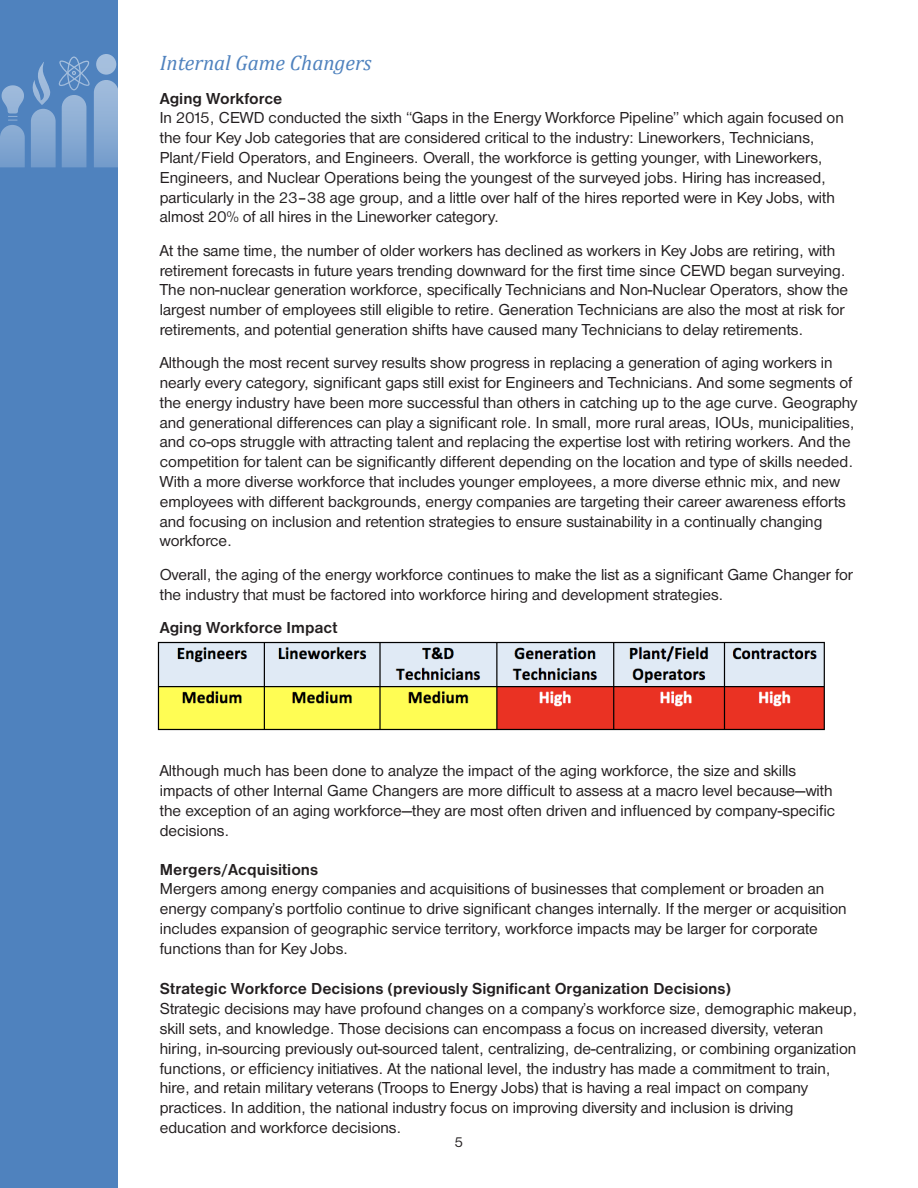
<style>
.page{position:relative;width:918px;height:1188px;background:#fff}
.page>*{position:absolute;margin:0;border:0;box-sizing:border-box;transform-origin:0 0}
.main{font:italic 21px "Cambria";color:#4f82be}
.main-2{font:16.5px/19.8px "Nimbus San D";color:#231f20}
.main-3{font:700 16.5px "Nimbus San D";color:#231f20}
.t1{font:15px "Nimbus San D";color:#231f20}
.s1{font-weight:700}
</style>
<div class="page">
<div style="left:0;top:0;width:118px;height:1188px;background:#4f82be"></div>
<div style="left:96px;top:54px;width:20px;height:21px;background:#a6c0de;border-radius:50%"></div>
<div style="left:67px;top:57px;width:14px;height:33px;border:1px solid #fff;border-radius:50%"></div>
<svg style="left:0;top:58px;width:118px;height:109px"></svg>
<img style="left:157px;top:641px;width:668px;height:90px">
<p class="main" style="left:160px;top:50px;width:213px">Internal Game Changers</p>
<p class="main-2" style="left:160px;top:88px;width:686px"><span class="s1">Aging Workforce<br></span>In 2015, CEWD conducted the sixth “Gaps in the Energy Workforce Pipeline” which again focused on the four Key Job categories that are considered critical to the industry: Lineworkers, Technicians, Plant/Field Operators, and Engineers. Overall, the workforce is getting younger, with Lineworkers, Engineers, and Nuclear Operations being the youngest of the surveyed jobs. Hiring has increased, particularly in the 23–38 age group, and a little over half of the hires reported were in Key Jobs, with almost 20% of all hires in the Lineworker category.</p>
<p class="main-2" style="left:160px;top:240px;width:690px">At the same time, the number of older workers has declined as workers in Key Jobs are retiring, with retirement forecasts in future years trending downward for the first time since CEWD began surveying.<br>The non-nuclear generation workforce, specifically Technicians and Non-Nuclear Operators, show the largest number of employees still eligible to retire. Generation Technicians are also the most at risk for retirements, and potential generation shifts have caused many Technicians to delay retirements.</p>
<p class="main-2" style="left:160px;top:353px;width:699px">Although the most recent survey results show progress in replacing a generation of aging workers in nearly every category, significant gaps still exist for Engineers and Technicians. And some segments of the energy industry have been more successful than others in catching up to the age curve. Geography and generational differences can play a significant role. In small, more rural areas, IOUs, municipalities, and co-ops struggle with attracting talent and replacing the expertise lost with retiring workers. And the competition for talent can be significantly different depending on the location and type of skills needed.<br>With a more diverse workforce that includes younger employees, a more diverse ethnic mix, and new employees with different backgrounds, energy companies are targeting their career awareness efforts and focusing on inclusion and retention strategies to ensure sustainability in a continually changing workforce.</p>
<p class="main-2" style="left:160px;top:564px;width:695px">Overall, the aging of the energy workforce continues to make the list as a significant Game Changer for the industry that must be factored into workforce hiring and development strategies.</p>
<p class="main-3" style="left:160px;top:618px;width:179px">Aging Workforce Impact</p>
<p class="main-2" style="left:160px;top:761px;width:677px">Although much has been done to analyze the impact of the aging workforce, the size and skills impacts of other Internal Game Changers are more difficult to assess at a macro level because—with the exception of an aging workforce—they are most often driven and influenced by company-specific decisions.</p>
<p class="main-2" style="left:160px;top:859px;width:688px"><span class="s1">Mergers/Acquisitions<br></span>Mergers among energy companies and acquisitions of businesses that complement or broaden an energy company’s portfolio continue to drive significant changes internally. If the merger or acquisition includes expansion of geographic service territory, workforce impacts may be larger for corporate functions than for Key Jobs.</p>
<p class="main-2" style="left:160px;top:979px;width:699px"><span class="s1">Strategic Workforce Decisions (previously Significant Organization Decisions)<br></span>Strategic decisions may have profound changes on a company’s workforce size, demographic makeup, skill sets, and knowledge. Those decisions can encompass a focus on increased diversity, veteran hiring, in-sourcing previously out-sourced talent, centralizing, de-centralizing, or combining organization functions, or efficiency initiatives. At the national level, the industry has made a commitment to train, hire, and retain military veterans (Troops to Energy Jobs) that is having a real impact on company practices. In addition, the national industry focus on improving diversity and inclusion is driving education and workforce decisions.</p>
<p class="t1" style="left:455px;top:1133px;width:10px">5</p>
</div>
